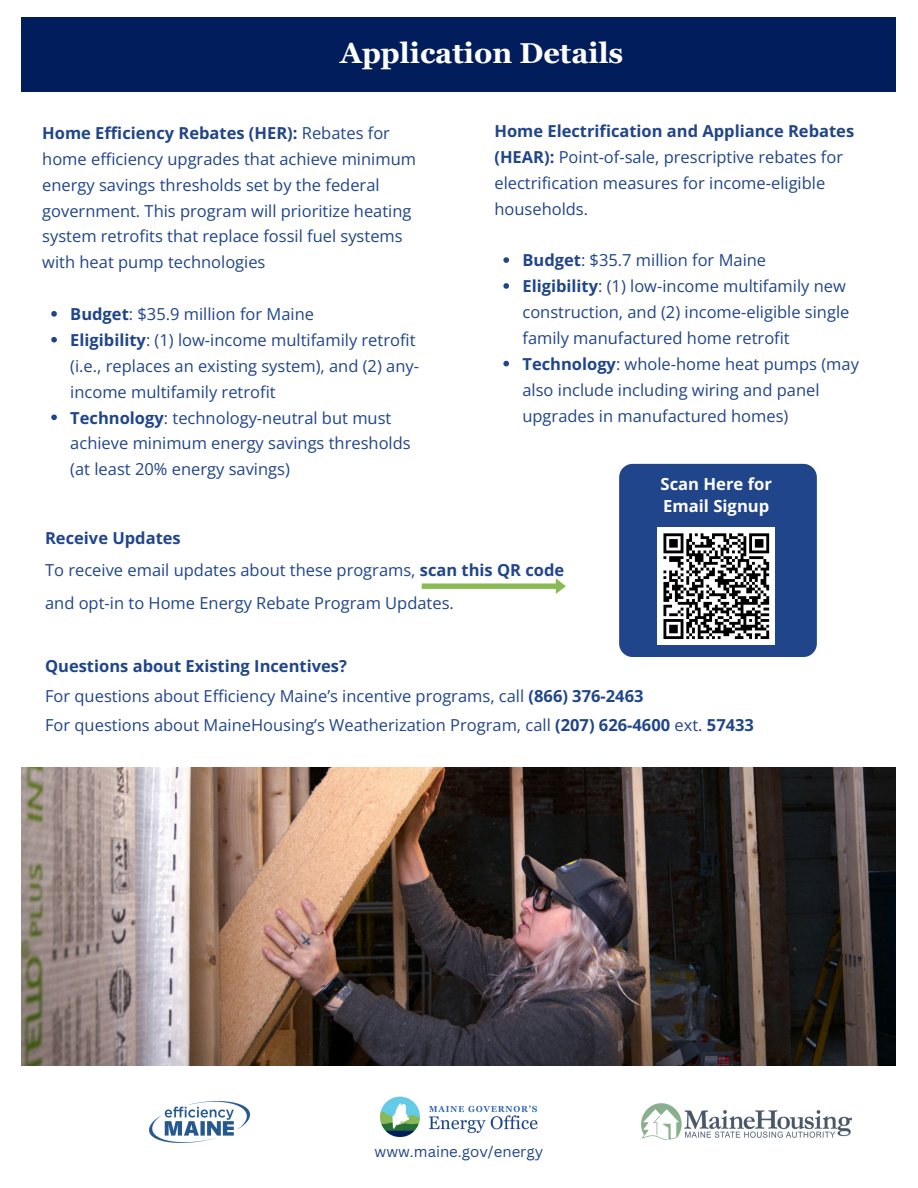
<style>
.page{position:relative;width:918px;height:1188px;background:#fff}
.page>*{position:absolute;margin:0;border:0;box-sizing:border-box;transform-origin:0 0}
.t1{font:700 28.8px "Georgia Pro";color:#fff}
.t2{font:700 16.65px/22.5px "Open Sans";color:#fff}
.t3{font:16.5px/25.8px "Open Sans";color:#20458a}
.t4{font:700 16.5px "Open Sans";color:#20458a}
.t5{font:15px "Canva Sans";color:#20458a}
.s1{font-weight:700}
</style>
<div class="page">
<div style="left:22px;top:17px;width:874px;height:75px;background:#021d5c"></div>
<img style="left:22px;top:768px;width:874px;height:298px">
<svg style="left:422px;top:578px;width:144px;height:16px"></svg>
<svg style="left:51px;top:311px;width:6px;height:6px"></svg>
<svg style="left:51px;top:337px;width:6px;height:6px"></svg>
<svg style="left:51px;top:415px;width:6px;height:5px"></svg>
<svg style="left:503px;top:257px;width:6px;height:6px"></svg>
<svg style="left:503px;top:283px;width:6px;height:6px"></svg>
<svg style="left:503px;top:361px;width:6px;height:5px"></svg>
<div style="left:619px;top:464px;width:198px;height:193px;background:#20458a;border-radius:14px"></div>
<img style="left:380px;top:1096px;width:158px;height:42px">
<img style="left:150px;top:1102px;width:100px;height:40px">
<img style="left:641px;top:1103px;width:211px;height:36px">
<div style="left:658px;top:528px;width:117px;height:117px;background:#fff"></div>
<svg style="left:663px;top:533px;width:107px;height:106px"></svg>
<p class="t1" style="left:340px;top:37px;width:285px">Application Details</p>
<p class="t3" style="left:42px;top:120px;width:375px"><span class="s1">Home Efficiency Rebates (HER):</span> Rebates for home efficiency upgrades that achieve minimum energy savings thresholds set by the federal government. This program will prioritize heating system retrofits that replace fossil fuel systems with heat pump technologies</p>
<p class="t3" style="left:70px;top:301px;width:245px"><span class="s1">Budget</span>: $35.9 million for Maine</p>
<p class="t3" style="left:70px;top:327px;width:350px"><span class="s1">Eligibility</span>: (1) low-income multifamily retrofit (i.e., replaces an existing system), and (2) any&shy;income multifamily retrofit</p>
<p class="t3" style="left:70px;top:404px;width:342px"><span class="s1">Technology</span>: technology-neutral but must achieve minimum energy savings thresholds (at least 20% energy savings)</p>
<p class="t3" style="left:494px;top:118px;width:361px"><span class="s1">Home Electrification and Appliance Rebates (HEAR):</span> Point-of-sale, prescriptive rebates for electrification measures for income-eligible households.</p>
<p class="t3" style="left:522px;top:247px;width:245px"><span class="s1">Budget</span>: $35.7 million for Maine</p>
<h2 class="t3" style="left:522px;top:273px;width:329px"><span class="s1">Eligibility</span>: (1) low-income multifamily new construction, and (2) income-eligible single family manufactured home retrofit</h2>
<p class="t3" style="left:522px;top:350px;width:338px"><span class="s1">Technology</span>: whole-home heat pumps (may also include including wiring and panel upgrades in manufactured homes)</p>
<p class="t2" style="left:661px;top:472px;width:113px">Scan Here for<br>Email Signup</p>
<h1 class="t4" style="left:45px;top:526px;width:137px">Receive Updates</h1>
<p class="t3" style="left:45px;top:552px;width:521px;line-height:33.8px">To receive email updates about these programs, <span class="s1">scan this QR code </span>and opt-in to Home Energy Rebate Program Updates.</p>
<p class="t4" style="left:45px;top:655px;width:303px">Questions about Existing Incentives?</p>
<p class="t3" style="left:45px;top:682px;width:600px">For questions about Efficiency Maine’s incentive programs, call <span class="s1">(866) 376-2463</span></p>
<p class="t3" style="left:45px;top:712px;width:710px">For questions about MaineHousing’s Weatherization Program, call <span class="s1">(207) 626-4600</span> ext. <span class="s1">57433</span></p>
<p class="t5" style="left:375px;top:1141px;width:170px">www.maine.gov/energy</p>
</div>
